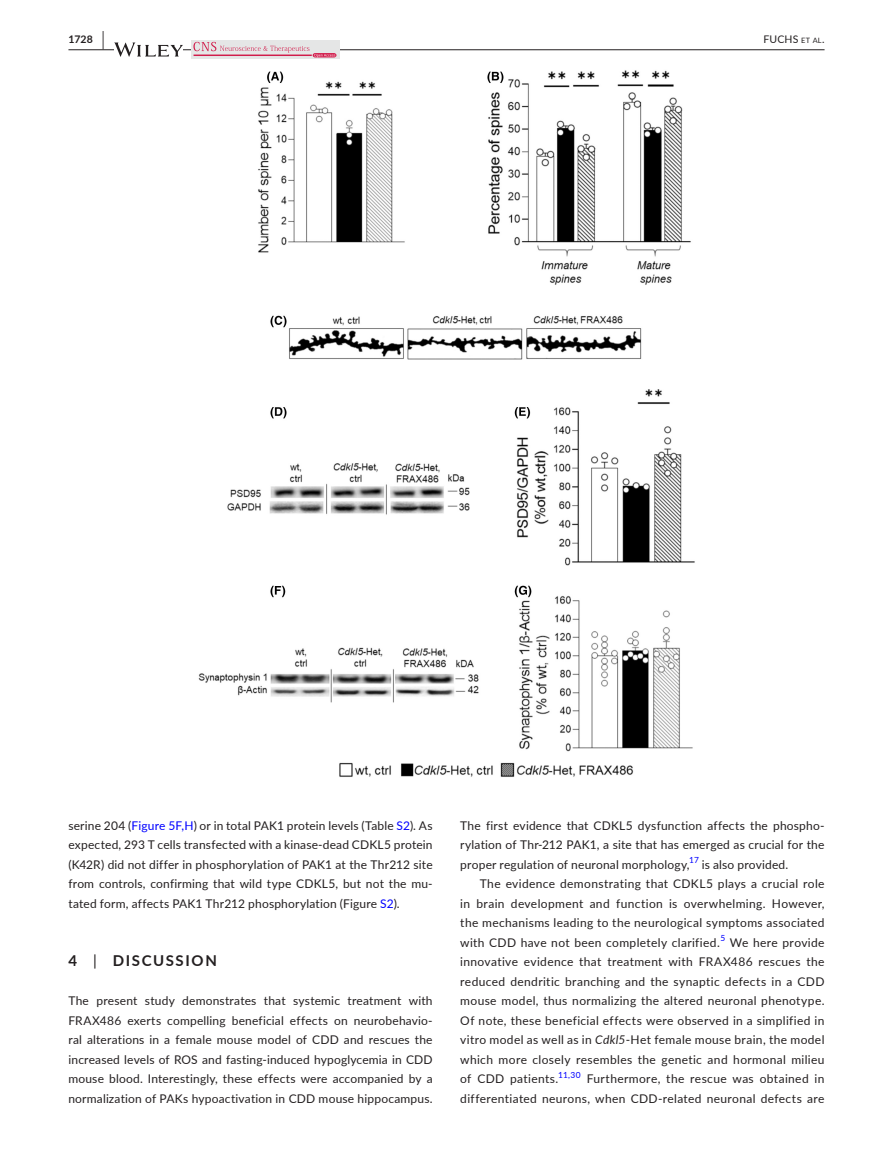
<style>
.page{position:relative;width:893px;height:1174px;background:#fff}
.page>*{position:absolute;margin:0;border:0;box-sizing:border-box;transform-origin:0 0}
.t1{font:700 15px "Lato";letter-spacing:.11em;color:#231f20}
.t2{font:12px/19.5px "Lato";letter-spacing:.02em;color:#231f20;text-align:justify}
.t3{font:10.5px "Lato";letter-spacing:.015em;color:#231f20}
.t4{font:700 10.5px "Lato";color:#231f20}
.t5{font:8.4px "Lato";color:#00f}
.s1{font-size:19.5px}
.s2{font-size:7.35px}
.s3{color:#00f}
.s4{font-weight:400}
.s5{font-style:italic}
</style>
<div class="page">
<hr style="left:68px;top:49px;width:756px;height:1px;background:#231f20">
<svg style="left:114px;top:42px;width:69px;height:15px"></svg>
<div style="left:191px;top:40px;width:148px;height:19px;background:#e5e6e6"></div>
<hr style="left:313px;top:53px;width:23px;height:4px;background:#d5325d;border-radius:2px">
<svg style="left:193px;top:42px;width:142px;height:15px"></svg>
<img style="left:198px;top:70px;width:497px;height:707px">
<p class="t4" style="left:68px;top:31px;width:37px">1728 <span class="s1">|</span></p>
<p class="t3" style="left:763px;top:31px;width:63px">FUCHS <span class="s2">et al</span>.</p>
<p class="t2" style="left:68px;top:815px;width:366px">serine 204 (<span class="s3">Figure 5F,H</span>) or in total PAK1 protein levels (Table <span class="s3">S2</span>). As expected, 293 T cells transfected with a kinase-dead CDKL5 protein (K42R) did not differ in phosphorylation of PAK1 at the Thr212 site from controls, confirming that wild type CDKL5, but not the mu&shy;tated form, affects PAK1 Thr212 phosphorylation (Figure <span class="s3">S2</span>).</p>
<p class="t1" style="left:68px;top:950px;width:150px">4 <span class="s4">|</span> DISCUSSION</p>
<p class="t2" style="left:68px;top:990px;width:366px">The present study demonstrates that systemic treatment with FRAX486 exerts compelling beneficial effects on neurobehavio&shy;ral alterations in a female mouse model of CDD and rescues the increased levels of ROS and fasting-induced hypoglycemia in CDD mouse blood. Interestingly, these effects were accompanied by a normalization of PAKs hypoactivation in CDD mouse hippocampus.</p>
<p class="t2" style="left:460px;top:815px;width:366px">The first evidence that CDKL5 dysfunction affects the phospho&shy;rylation of Thr-212 PAK1, a site that has emerged as crucial for the proper regulation of neuronal morphology,<sup>17</sup> is also provided.</p>
<p class="t2" style="left:460px;top:873px;width:366px;text-indent:20px">The evidence demonstrating that CDKL5 plays a crucial role in brain development and function is overwhelming. However, the mechanisms leading to the neurological symptoms associated with CDD have not been completely clarified.</p>
<p class="t5" style="left:720px;top:932px;width:6px">5</p>
<p class="t2" style="left:460px;top:932px;width:366px;text-indent:269px">We here provide innovative evidence that treatment with FRAX486 rescues the reduced dendritic branching and the synaptic defects in a CDD mouse model, thus normalizing the altered neuronal phenotype.<br>Of note, these beneficial effects were observed in a simplified in vitro model as well as in <span class="s5">Cdkl5</span>-Het female mouse brain, the model which more closely resembles the genetic and hormonal milieu of CDD patients.<sup>11,30</sup> Furthermore, the rescue was obtained in differentiated neurons, when CDD-related neuronal defects are</p>
</div>
